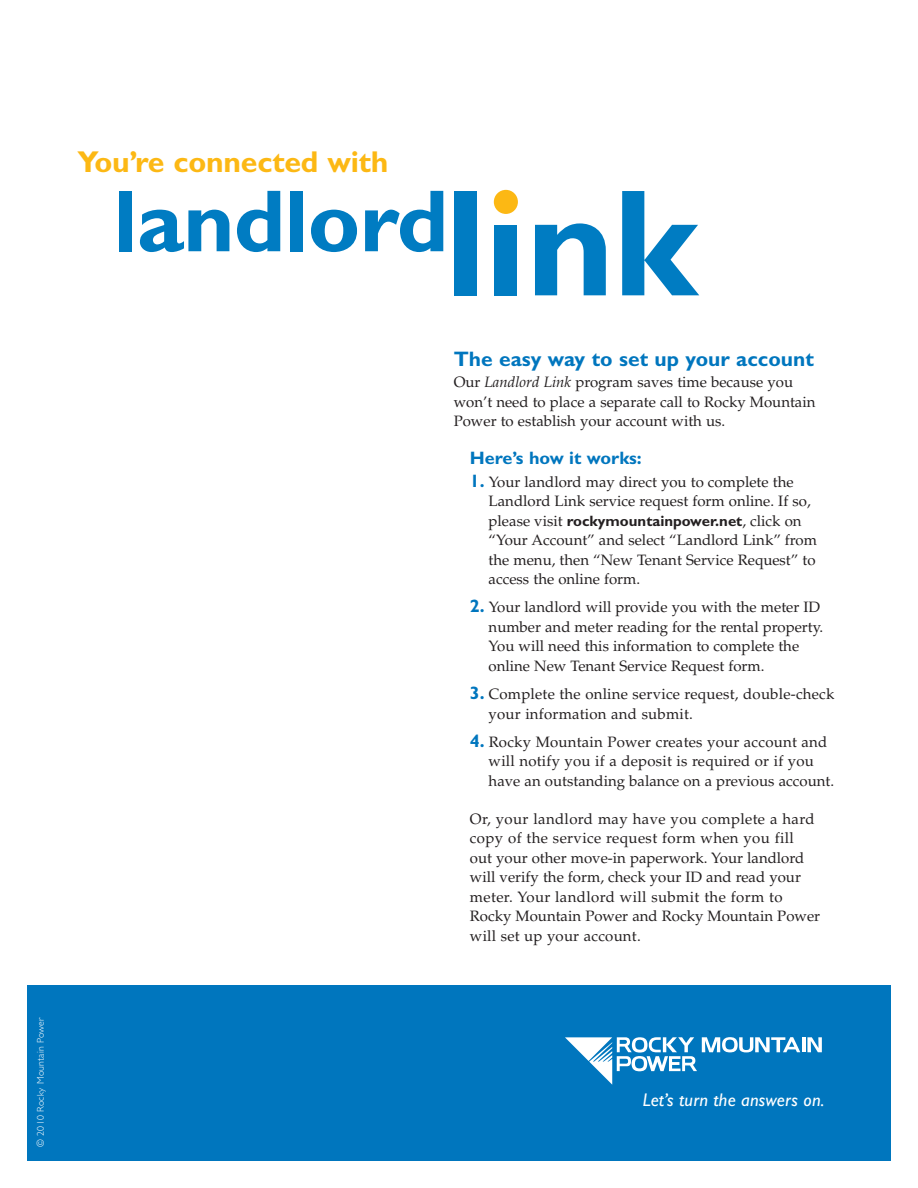
<style>
.page{position:relative;width:918px;height:1188px;background:#fff}
.page>*{position:absolute;margin:0;border:0;box-sizing:border-box;transform-origin:0 0}
.t1{font:700 30.15px "Gill Sans";letter-spacing:-.005em;color:#fcb814}
.t2{font:700 21px "Gill Sans";color:#0076be}
.t3{font:italic 18.45px "Gill Sans";letter-spacing:.01em;color:#fff}
.t4{font:700 18px "Gill Sans";color:#0076be}
.t5{font:15px/19.5px "Palatino";color:#231f20}
.t6{font:700 15px "Gill Sans";color:#231f20}
.t7{font:300 9.75px "Gill Sans";letter-spacing:.025em;color:#fff}
.s1{font-style:italic}
.s2{font-family:"Gill Sans";font-weight:700;font-size:18px;color:#0076be}
.s3{font-family:"Palatino";font-weight:400}
</style>
<div class="page">
<div style="left:119px;top:191px;width:13px;height:60px;background:#007cc2"></div>
<svg style="left:140px;top:210px;width:89px;height:42px"></svg>
<svg style="left:237px;top:191px;width:43px;height:61px"></svg>
<div style="left:290px;top:191px;width:13px;height:60px;background:#007cc2"></div>
<svg style="left:311px;top:210px;width:46px;height:42px"></svg>
<svg style="left:365px;top:191px;width:78px;height:61px"></svg>
<div style="left:454px;top:191px;width:22px;height:104px;background:#007cc2"></div>
<div style="left:495px;top:225px;width:22px;height:70px;background:#007cc2"></div>
<svg style="left:535px;top:223px;width:71px;height:72px"></svg>
<svg style="left:622px;top:191px;width:77px;height:104px"></svg>
<div style="left:494px;top:190px;width:24px;height:24px;background:#fcb814;border-radius:50%"></div>
<div style="left:27px;top:986px;width:864px;height:175px;background:#0076be"></div>
<hr style="left:802px;top:1037px;width:4px;height:15px;background:#fff">
<svg style="left:807px;top:1037px;width:15px;height:15px"></svg>
<svg style="left:565px;top:1037px;width:235px;height:48px"></svg>
<h1 class="t1" style="left:77px;top:151px;width:313px">You’re connected with</h1>
<p class="t7" style="left:37px;top:1147px;width:131px;rotate:-90deg">© 2010 Rocky Mountain Power</p>
<h2 class="t2" style="left:454px;top:351px;width:362px">The easy way to set up your account</h2>
<p class="t5" style="left:454px;top:374px;width:363px">Our <span class="s1">Landlord Link</span> program saves time because you won’t need to place a separate call to Rocky Mountain<br>Power to establish your account with us.</p>
<p class="t4" style="left:470px;top:452px;width:173px">Here’s how it works:</p>
<p class="t5" style="left:489px;top:474px;width:324px;text-indent:-19px"><span class="s2">1.</span> Your landlord may direct you to complete the<br>Landlord Link service request form online. If so,</p>
<p class="t6" style="left:489px;top:516px;width:315px"><span class="s3">please visit</span> rockymountainpower.net<span class="s3">, click on</span></p>
<p class="t5" style="left:489px;top:532px;width:330px;text-align:justify">“Your Account” and select “Landlord Link” from the menu, then “New Tenant Service Request” to access the online form.</p>
<p class="t5" style="left:489px;top:599px;width:336px;text-indent:-19px"><span class="s2">2.</span> Your landlord will provide you with the meter ID number and meter reading for the rental property.<br>You will need this information to complete the online New Tenant Service Request form.</p>
<p class="t5" style="left:489px;top:686px;width:347px;text-indent:-19px"><span class="s2">3.</span> Complete the online service request, double-check your information and submit.</p>
<p class="t5" style="left:489px;top:734px;width:347px;text-indent:-19px"><span class="s2">4.</span> Rocky Mountain Power creates your account and will notify you if a deposit is required or if you have an outstanding balance on a previous account.</p>
<p class="t5" style="left:470px;top:810px;width:352px">Or, your landlord may have you complete a hard copy of the service request form when you fill<br>out your other move-in paperwork. Your landlord will verify the form, check your ID and read your meter. Your landlord will submit the form to Rocky Mountain Power and Rocky Mountain Power will set up your account.</p>
<p class="t3" style="left:643px;top:1094px;width:183px">Let’s turn the answers on.</p>
</div>
